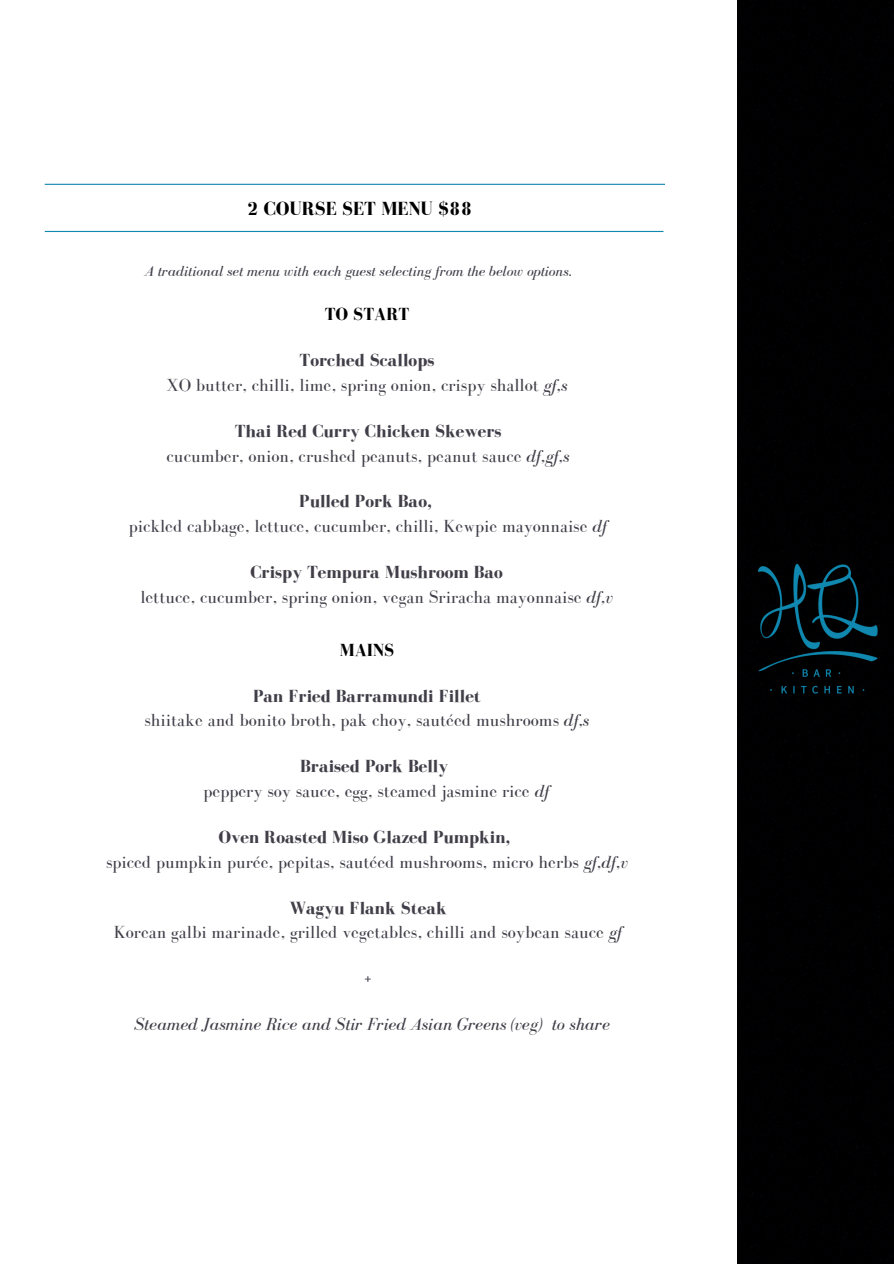
<style>
.page{position:relative;width:894px;height:1264px;background:#fff}
.page>*{position:absolute;margin:0;border:0;box-sizing:border-box;transform-origin:0 0}
.t1{font:700 19.5px "Bodoni FLF";color:#000}
.t2{font:18px/24.8px "Bodoni FLF";color:#413e48;text-align:center}
.t3{font:italic 18px "Bodoni FLF";color:#413e48}
.t4{font:700 18px "Bodoni FLF";color:#000}
.t5{font:italic 15px "Bodoni FLF";color:#413e48}
.s1{font-weight:700}
.s2{font-style:italic}
</style>
<div class="page">
<div style="left:737px;top:0;width:156px;height:1263px;background:#000"></div>
<img style="left:745px;top:564px;width:140px;height:130px">
<hr style="left:45px;top:184px;width:619px;height:1px;background:#0f89b0">
<hr style="left:45px;top:231px;width:618px;height:1px;background:#0f89b0">
<p class="t1" style="left:246px;top:198px;width:227px">2 COURSE SET MENU $88</p>
<p class="t5" style="left:144px;top:263px;width:428px">A traditional set menu with each guest selecting from the below options.</p>
<p class="t4" style="left:324px;top:304px;width:86px">TO START</p>
<p class="t2" style="left:166px;top:348px;width:402px"><span class="s1">Torched Scallops<br></span>XO butter, chilli, lime, spring onion, crispy shallot <span class="s2">gf,s</span></p>
<p class="t2" style="left:166px;top:419px;width:404px"><span class="s1">Thai Red Curry Chicken Skewers<br></span>cucumber, onion, crushed peanuts, peanut sauce <span class="s2">df,gf,s</span></p>
<p class="t2" style="left:129px;top:489px;width:480px"><span class="s1">Pulled Pork Bao,<br></span>pickled cabbage, lettuce, cucumber, chilli, Kewpie mayonnaise <span class="s2">df</span></p>
<p class="t2" style="left:140px;top:560px;width:474px"><span class="s1">Crispy Tempura Mushroom Bao<br></span>lettuce, cucumber, spring onion, vegan Sriracha mayonnaise <span class="s2">df,v</span></p>
<p class="t4" style="left:339px;top:640px;width:56px">MAINS</p>
<p class="t2" style="left:144px;top:683px;width:446px"><span class="s1">Pan Fried Barramundi Fillet<br></span>shiitake and bonito broth, pak choy, sautéed mushrooms <span class="s2">df,s</span></p>
<p class="t2" style="left:203px;top:754px;width:347px"><span class="s1">Braised Pork Belly<br></span>peppery soy sauce, egg, steamed jasmine rice <span class="s2">df</span></p>
<p class="t2" style="left:106px;top:825px;width:523px"><span class="s1">Oven Roasted Miso Glazed Pumpkin,<br></span>spiced pumpkin purée, pepitas, sautéed mushrooms, micro herbs <span class="s2">gf,df,v</span></p>
<p class="t2" style="left:114px;top:895px;width:510px"><span class="s1">Wagyu Flank Steak<br></span>Korean galbi marinade, grilled vegetables, chilli and soybean sauce <span class="s2">gf</span></p>
<p class="t2" style="left:364px;top:966px;width:8px">+</p>
<p class="t3" style="left:134px;top:1014px;width:477px">Steamed Jasmine Rice and Stir Fried Asian Greens (veg) to share</p>
</div>
